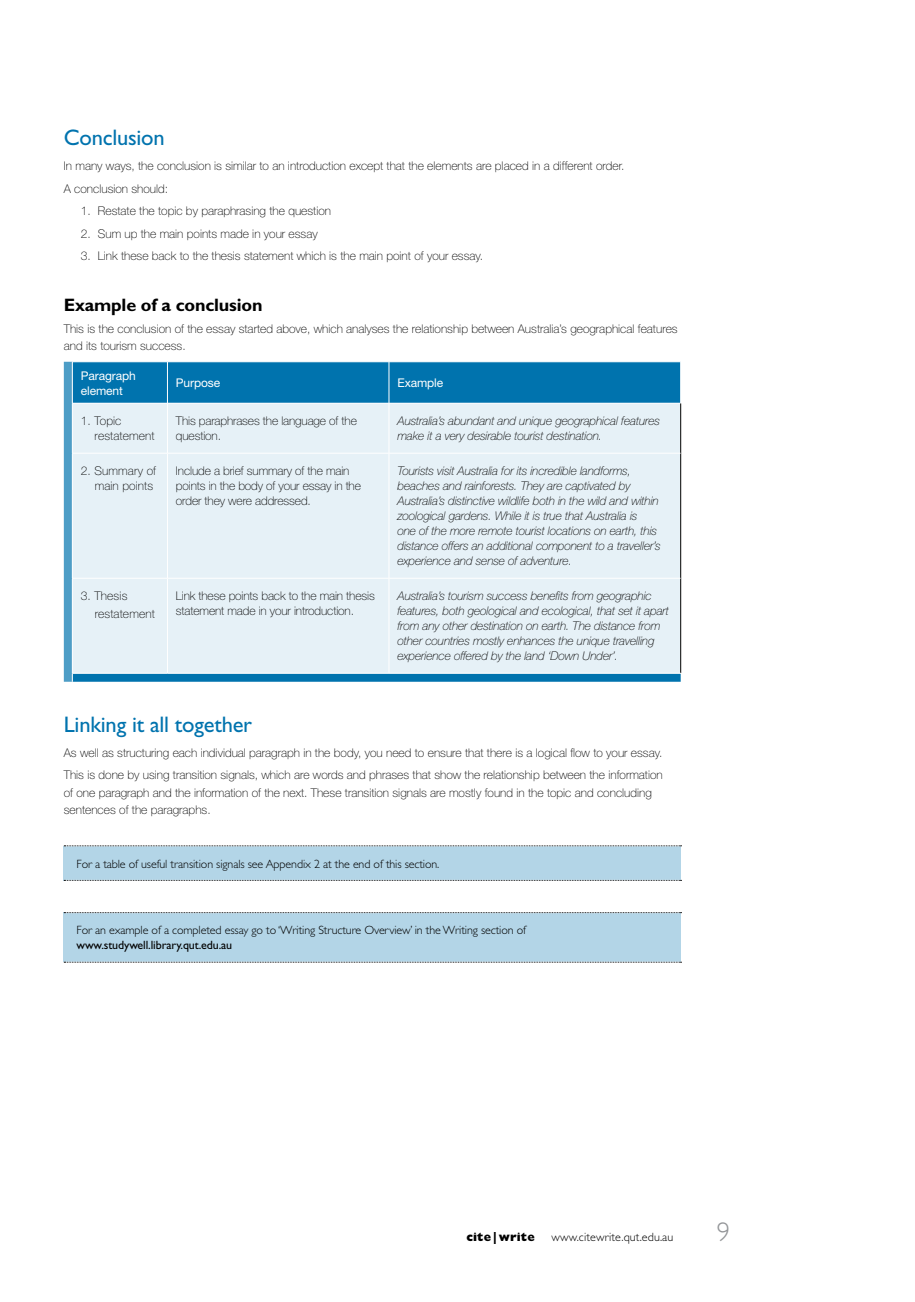
<style>
.page{position:relative;width:915px;height:1302px;background:#fff}
.page>*{position:absolute;margin:0;border:0;box-sizing:border-box;transform-origin:0 0}
.t1{font:300 27px "Gill Sans";color:#939598}
.t2{font:22.5px "Gill Sans";letter-spacing:-.01em;color:#0073ae}
.t3{font:700 18px "Gill Sans";letter-spacing:-.01em;color:#000}
.t4{font:100 12px/15px "Helvetica Neue";color:#000}
.t5{font:italic 100 12px/15px "Helvetica Neue";letter-spacing:-.01em;color:#000}
.t6{font:300 12px "Gill Sans";letter-spacing:-.01em;color:#000}
.t7{font:12px "Gill Sans";letter-spacing:-.01em;color:#000}
.t8{font:12px/15px "Helvetica Neue";letter-spacing:-.01em;color:#fff}
.t9{font:300 12px "Gill Sans";letter-spacing:.01em;color:#000}
.t10{font:800 12px "Gill Sans";letter-spacing:.01em;color:#000}
</style>
<div class="page">
<div style="left:73px;top:362px;width:607px;height:319px;background:#0073ae"></div>
<div style="left:73px;top:404px;width:607px;height:269px;background:#e6f1f7"></div>
<hr style="left:167px;top:403px;width:1px;height:50px;background:#fff">
<hr style="left:167px;top:453px;width:1px;height:125px;background:#fff">
<hr style="left:167px;top:578px;width:1px;height:95px;background:#fff">
<hr style="left:168px;top:403px;width:221px;height:1px;background:#fff">
<hr style="left:389px;top:403px;width:291px;height:1px;background:#fff">
<hr style="left:680px;top:403px;width:1px;height:50px;background:#000">
<hr style="left:680px;top:453px;width:1px;height:125px;background:#000">
<hr style="left:680px;top:578px;width:1px;height:95px;background:#000">
<hr style="left:167px;top:453px;width:222px;height:1px;background:#fff">
<hr style="left:389px;top:453px;width:291px;height:1px;background:#fff">
<hr style="left:167px;top:578px;width:222px;height:1px;background:#fff">
<hr style="left:72px;top:453px;width:95px;height:1px;background:#fff">
<hr style="left:389px;top:578px;width:291px;height:1px;background:#fff">
<hr style="left:167px;top:673px;width:222px;height:1px;background:#fff">
<hr style="left:389px;top:673px;width:291px;height:1px;background:#fff">
<hr style="left:388px;top:403px;width:1px;height:50px;background:#fff">
<hr style="left:388px;top:453px;width:1px;height:125px;background:#fff">
<hr style="left:388px;top:578px;width:1px;height:95px;background:#fff">
<hr style="left:72px;top:578px;width:95px;height:1px;background:#fff">
<hr style="left:72px;top:673px;width:95px;height:1px;background:#fff">
<hr style="left:167px;top:362px;width:1px;height:41px;background:#fff">
<hr style="left:388px;top:362px;width:1px;height:41px;background:#fff">
<hr style="left:72px;top:403px;width:96px;height:1px;background:#fff">
<svg style="left:64px;top:362px;width:9px;height:319px;background:#62a8cc"></svg>
<div style="left:64px;top:845px;width:616px;height:35px;background:#b3d5e7"></div>
<svg style="left:64px;top:845px;width:617px;height:1px"></svg>
<div style="left:64px;top:912px;width:616px;height:50px;background:#b3d5e7"></div>
<svg style="left:64px;top:912px;width:617px;height:1px"></svg>
<svg style="left:64px;top:961px;width:617px;height:1px"></svg>
<h2 class="t2" style="left:64px;top:125px;width:102px">Conclusion</h2>
<p class="t4" style="left:64px;top:154px;width:562px;line-height:22.5px">In many ways, the conclusion is similar to an introduction except that the elements are placed in a different order.<br>A conclusion should:</p>
<p class="t4" style="left:81px;top:203px;width:252px">1. Restate the topic by paraphrasing the question</p>
<p class="t4" style="left:81px;top:226px;width:238px">2. Sum up the main points made in your essay</p>
<p class="t4" style="left:81px;top:248px;width:404px">3. Link these back to the thesis statement which is the main point of your essay.</p>
<h3 class="t3" style="left:64px;top:294px;width:200px">Example of a conclusion</h3>
<p class="t4" style="left:64px;top:320px;width:615px;line-height:17.2px">This is the conclusion of the essay started above, which analyses the relationship between Australia’s geographical features and its tourism success.</p>
<p class="t8" style="left:81px;top:368px;width:56px">Paragraph element</p>
<p class="t8" style="left:176px;top:375px;width:46px">Purpose</p>
<p class="t8" style="left:397px;top:375px;width:47px">Example</p>
<p class="t4" style="left:94px;top:413px;width:62px;text-indent:-14px">1. Topic restatement</p>
<p class="t4" style="left:176px;top:413px;width:182px">This paraphrases the language of the question.</p>
<p class="t5" style="left:397px;top:413px;width:264px">Australia’s abundant and unique geographical features make it a very desirable tourist destination.</p>
<p class="t4" style="left:81px;top:463px;width:77px;text-align:right">2. Summary of main points</p>
<p class="t4" style="left:176px;top:463px;width:186px">Include a brief summary of the main points in the body of your essay in the order they were addressed.</p>
<p class="t5" style="left:397px;top:463px;width:264px">Tourists visit Australia for its incredible landforms, beaches and rainforests. They are captivated by Australia’s distinctive wildlife both in the wild and within zoological gardens. While it is true that Australia is<br>one of the more remote tourist locations on earth, this distance offers an additional component to a traveller’s experience and sense of adventure.</p>
<p class="t4" style="left:95px;top:587px;width:62px;line-height:17.1px;text-indent:-14px">3. Thesis restatement</p>
<p class="t4" style="left:176px;top:588px;width:200px">Link these points back to the main thesis statement made in your introduction.</p>
<p class="t5" style="left:397px;top:588px;width:273px">Australia’s tourism success benefits from geographic features, both geological and ecological, that set it apart from any other destination on earth. The distance from other countries mostly enhances the unique travelling experience offered by the land ‘Down Under’.</p>
<h2 class="t2" style="left:64px;top:711px;width:190px">Linking it all together</h2>
<p class="t4" style="left:64px;top:741px;width:600px;line-height:22.5px">As well as structuring each individual paragraph in the body, you need to ensure that there is a logical flow to your essay.<br>This is done by using transition signals, which are words and phrases that show the relationship between the information</p>
<p class="t4" style="left:64px;top:783px;width:589px;line-height:17.2px">of one paragraph and the information of the next. These transition signals are mostly found in the topic and concluding sentences of the paragraphs.</p>
<p class="t6" style="left:77px;top:856px;width:364px">For a table of useful transition signals see Appendix 2 at the end of this section.</p>
<p class="t6" style="left:77px;top:923px;width:450px">For an example of a completed essay go to ‘Writing Structure Overview’ in the Writing section of</p>
<p class="t7" style="left:77px;top:938px;width:157px">www.studywell.library.qut.edu.au</p>
<p class="t10" style="left:466px;top:1229px;width:70px">cite|write</p>
<p class="t9" style="left:551px;top:1229px;width:123px">www.citewrite.qut.edu.au</p>
<h1 class="t1" style="left:716px;top:1216px;width:15px">9</h1>
</div>
